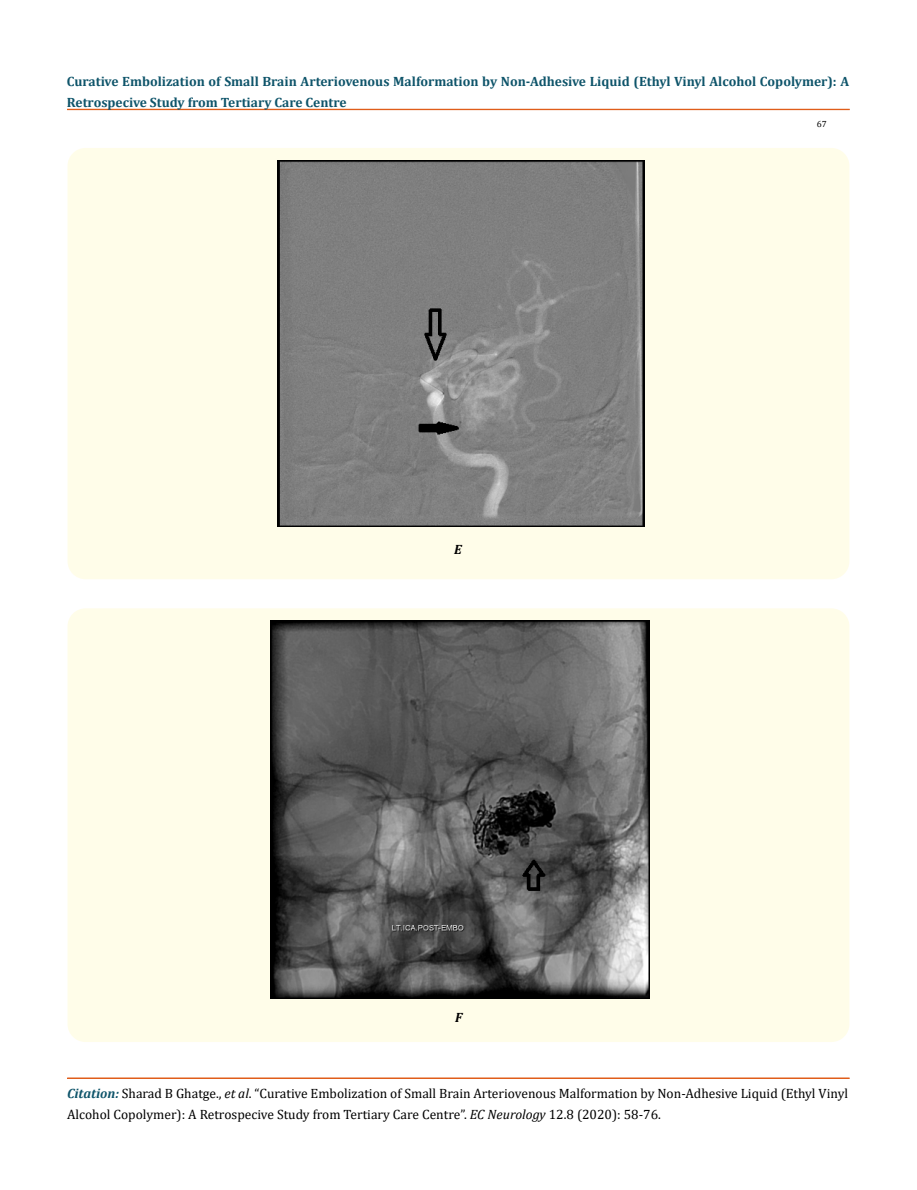
<style>
.page{position:relative;width:917px;height:1190px;background:#fff}
.page>*{position:absolute;margin:0;border:0;box-sizing:border-box;transform-origin:0 0}
.t1{font:13.5px/21px "Cambria";color:#000}
.t2{font:700 13.5px/21px "Cambria";color:#0e546a}
.t3{font:italic 700 13.5px "Cambria";color:#000}
.t4{font:9px "Cambria";color:#000}
.s1{font-weight:700;font-style:italic;color:#0e546a}
.s2{font-style:italic}
</style>
<div class="page">
<div style="left:67px;top:109px;width:782px;height:1px;border:1px solid #e05d1a"></div>
<div style="left:67px;top:1078px;width:782px;height:1px;border:1px solid #e05d1a"></div>
<div style="left:67px;top:148px;width:782px;height:431px;background:#fffde9;border-radius:18px"></div>
<div style="left:67px;top:608px;width:782px;height:434px;background:#fffde9;border-radius:18px"></div>
<img style="left:278px;top:160px;width:366px;height:366px">
<img style="left:271px;top:620px;width:378px;height:378px">
<p class="t2" style="left:67px;top:71px;width:783px">Curative Embolization of Small Brain Arteriovenous Malformation by Non-Adhesive Liquid (Ethyl Vinyl Alcohol Copolymer): A<br>Retrospecive Study from Tertiary Care Centre</p>
<p class="t4" style="left:816px;top:118px;width:11px">67</p>
<p class="t3" style="left:454px;top:540px;width:9px">E</p>
<p class="t3" style="left:455px;top:1008px;width:9px">F</p>
<p class="t1" style="left:67px;top:1083px;width:782px"><span class="s1">Citation:</span> Sharad B Ghatge., <span class="s2">et al</span>. “Curative Embolization of Small Brain Arteriovenous Malformation by Non-Adhesive Liquid (Ethyl Vinyl<br>Alcohol Copolymer): A Retrospecive Study from Tertiary Care Centre”. <span class="s2">EC Neurology</span> 12.8 (2020): 58-76.</p>
</div>
